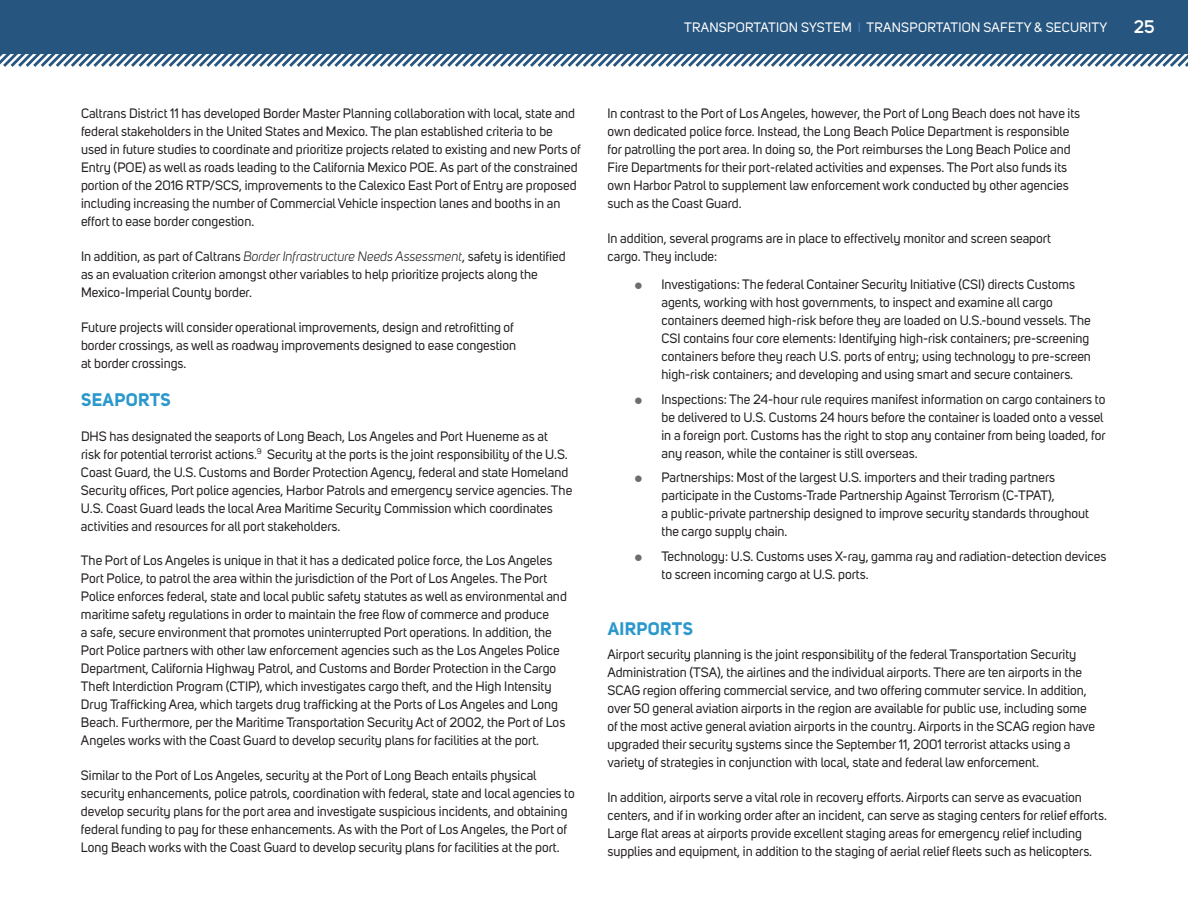
<style>
.page{position:relative;width:1188px;height:918px;background:#fff}
.page>*{position:absolute;margin:0;border:0;box-sizing:border-box;transform-origin:0 0}
.Heading_2{font:700 18px "Uni Sans";letter-spacing:.02em;color:#2b98cd}
.t1{font:600 18px "Uni Sans";color:#fff}
.t2{font:13.5px/18px "Uni Sans";color:#231f20}
.t3{font:13.5px "Uni Sans";letter-spacing:.02em;color:#fff}
.s1{color:#4382c4}
.s2{font-style:italic}
</style>
<div class="page">
<div style="left:0;top:0;width:1188px;height:54px;background:#26557f"></div>
<svg style="left:0;top:54px;width:1188px;height:13px"></svg>
<p class="t3" style="left:684px;top:19px;width:425px">TRANSPORTATION SYSTEM <span class="s1">I</span> TRANSPORTATION SAFETY &amp; SECURITY</p>
<h1 class="t1" style="left:1134px;top:13px;width:22px">25</h1>
<p class="t2" style="left:81px;top:105px;width:501px">Caltrans District 11 has developed Border Master Planning collaboration with local, state and federal stakeholders in the United States and Mexico. The plan established criteria to be used in future studies to coordinate and prioritize projects related to existing and new Ports of Entry (POE) as well as roads leading to the California Mexico POE. As part of the constrained portion of the 2016 RTP/SCS, improvements to the Calexico East Port of Entry are proposed including increasing the number of Commercial Vehicle inspection lanes and booths in an effort to ease border congestion.</p>
<p class="t2" style="left:81px;top:247px;width:486px">In addition, as part of Caltrans <span class="s2">Border Infrastructure Needs Assessment</span>, safety is identified as an evaluation criterion amongst other variables to help prioritize projects along the<br>Mexico-Imperial County border.</p>
<p class="t2" style="left:81px;top:318px;width:437px">Future projects will consider operational improvements, design and retrofitting of border crossings, as well as roadway improvements designed to ease congestion at border crossings.</p>
<p class="Heading_2" style="left:81px;top:389px;width:91px">SEAPORTS</p>
<p class="t2" style="left:81px;top:427px;width:493px">DHS has designated the seaports of Long Beach, Los Angeles and Port Hueneme as at<br>risk for potential terrorist actions.<sup>9</sup> Security at the ports is the joint responsibility of the U.S.<br>Coast Guard, the U.S. Customs and Border Protection Agency, federal and state Homeland Security offices, Port police agencies, Harbor Patrols and emergency service agencies. The U.S. Coast Guard leads the local Area Maritime Security Commission which coordinates activities and resources for all port stakeholders.</p>
<p class="t2" style="left:81px;top:552px;width:487px">The Port of Los Angeles is unique in that it has a dedicated police force, the Los Angeles Port Police, to patrol the area within the jurisdiction of the Port of Los Angeles. The Port Police enforces federal, state and local public safety statutes as well as environmental and maritime safety regulations in order to maintain the free flow of commerce and produce<br>a safe, secure environment that promotes uninterrupted Port operations. In addition, the Port Police partners with other law enforcement agencies such as the Los Angeles Police Department, California Highway Patrol, and Customs and Border Protection in the Cargo Theft Interdiction Program (CTIP), which investigates cargo theft, and the High Intensity Drug Trafficking Area, which targets drug trafficking at the Ports of Los Angeles and Long Beach. Furthermore, per the Maritime Transportation Security Act of 2002, the Port of Los Angeles works with the Coast Guard to develop security plans for facilities at the port.</p>
<p class="t2" style="left:81px;top:767px;width:495px">Similar to the Port of Los Angeles, security at the Port of Long Beach entails physical security enhancements, police patrols, coordination with federal, state and local agencies to develop security plans for the port area and investigate suspicious incidents, and obtaining federal funding to pay for these enhancements. As with the Port of Los Angeles, the Port of Long Beach works with the Coast Guard to develop security plans for facilities at the port.</p>
<p class="t2" style="left:608px;top:105px;width:474px">In contrast to the Port of Los Angeles, however, the Port of Long Beach does not have its own dedicated police force. Instead, the Long Beach Police Department is responsible for patrolling the port area. In doing so, the Port reimburses the Long Beach Police and Fire Departments for their port-related activities and expenses. The Port also funds its own Harbor Patrol to supplement law enforcement work conducted by other agencies such as the Coast Guard.</p>
<p class="t2" style="left:608px;top:229px;width:445px">In addition, several programs are in place to effectively monitor and screen seaport cargo. They include:</p>
<p class="t2" style="left:662px;top:275px;width:431px">Investigations: The federal Container Security Initiative (CSI) directs Customs agents, working with host governments, to inspect and examine all cargo containers deemed high-risk before they are loaded on U.S.-bound vessels. The CSI contains four core elements: Identifying high-risk containers; pre-screening containers before they reach U.S. ports of entry; using technology to pre-screen high-risk containers; and developing and using smart and secure containers.</p>
<p class="t2" style="left:662px;top:390px;width:446px">Inspections: The 24-hour rule requires manifest information on cargo containers to be delivered to U.S. Customs 24 hours before the container is loaded onto a vessel in a foreign port. Customs has the right to stop any container from being loaded, for any reason, while the container is still overseas.</p>
<p class="t2" style="left:662px;top:469px;width:429px">Partnerships: Most of the largest U.S. importers and their trading partners participate in the Customs-Trade Partnership Against Terrorism (C-TPAT),<br>a public-private partnership designed to improve security standards throughout the cargo supply chain.</p>
<p class="t2" style="left:662px;top:548px;width:446px">Technology: U.S. Customs uses X-ray, gamma ray and radiation-detection devices to screen incoming cargo at U.S. ports.</p>
<p class="Heading_2" style="left:608px;top:617px;width:87px">AIRPORTS</p>
<p class="t2" style="left:608px;top:646px;width:489px">Airport security planning is the joint responsibility of the federal Transportation Security Administration (TSA), the airlines and the individual airports. There are ten airports in the SCAG region offering commercial service, and two offering commuter service. In addition, over 50 general aviation airports in the region are available for public use, including some of the most active general aviation airports in the country. Airports in the SCAG region have upgraded their security systems since the September 11, 2001 terrorist attacks using a variety of strategies in conjunction with local, state and federal law enforcement.</p>
<p class="t2" style="left:608px;top:788px;width:501px">In addition, airports serve a vital role in recovery efforts. Airports can serve as evacuation centers, and if in working order after an incident, can serve as staging centers for relief efforts.<br>Large flat areas at airports provide excellent staging areas for emergency relief including supplies and equipment, in addition to the staging of aerial relief fleets such as helicopters.</p>
</div>
